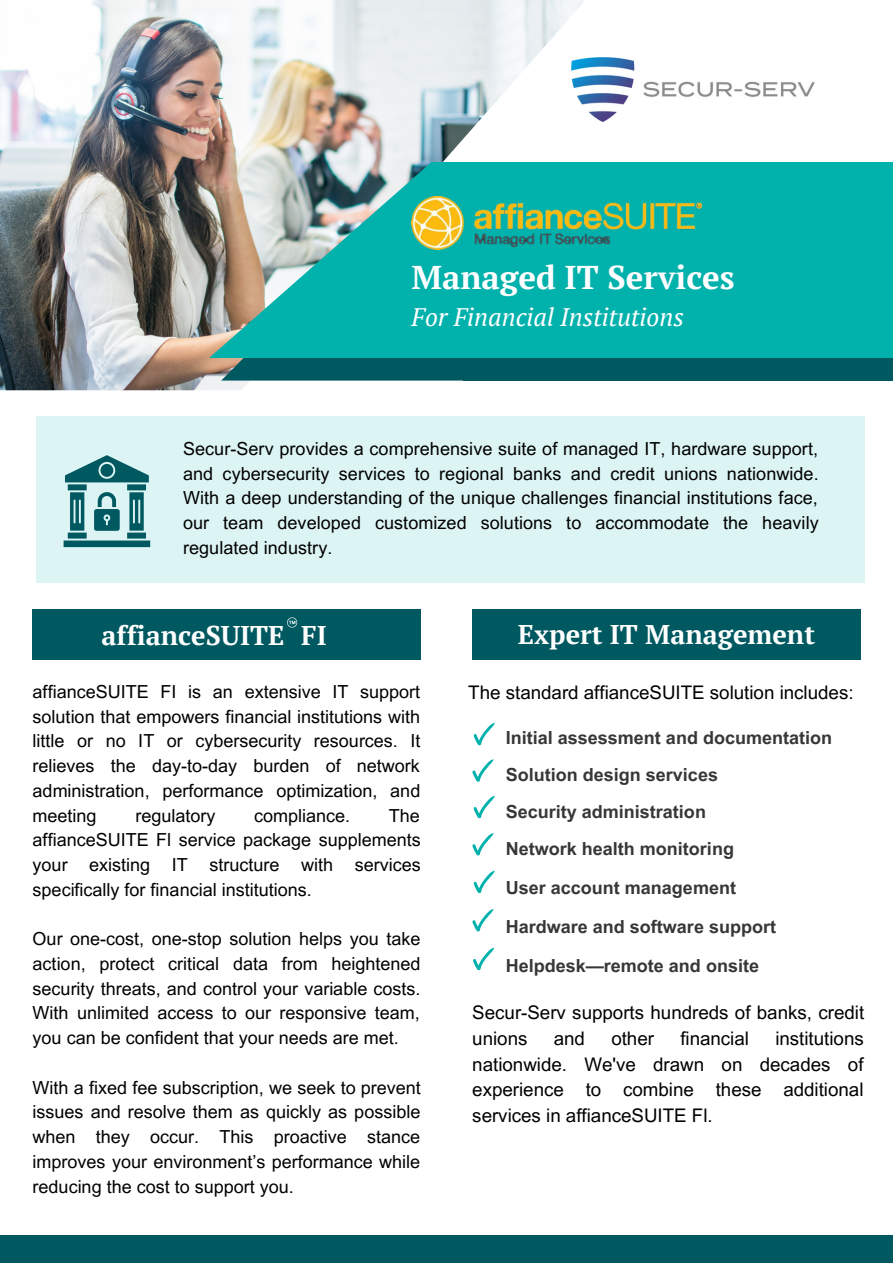
<style>
.page{position:relative;width:893px;height:1264px;background:#fff}
.page>*{position:absolute;margin:0;border:0;box-sizing:border-box;transform-origin:0 0}
.t1{font:700 32.85px "PT Serif";color:#fff}
.t2{font:700 27px "PT Serif";color:#fff}
.t3{font:italic 25.2px "PT Serif";color:#fff}
.t4{font:18.75px/25.8px "Arial MT Pro";color:#000}
.t5{font:18px/24.8px "Arial MT Pro";color:#000;text-align:justify}
.t6{font:700 18px "Arial MT Pro";color:#373737}
</style>
<div class="page">
<img style="left:0;top:0;width:259px;height:390px">
<svg style="left:259px;top:0;width:355px;height:381px"></svg>
<div style="left:462px;top:162px;width:430px;height:218px;background:#005961"></div>
<div style="left:221px;top:358px;width:241px;height:22px;background:#005961"></div>
<div style="left:431px;top:162px;width:461px;height:196px;background:#00b1ac"></div>
<img style="left:209px;top:162px;width:237px;height:196px">
<div style="left:472px;top:609px;width:388px;height:51px;background:#005961"></div>
<div style="left:0;top:1235px;width:892px;height:27px;background:#005961"></div>
<img style="left:571px;top:58px;width:243px;height:64px">
<img style="left:411px;top:197px;width:290px;height:53px">
<div style="left:36px;top:417px;width:828px;height:165px;background:#dcf4f3"></div>
<svg style="left:473px;top:723px;width:22px;height:22px"></svg>
<svg style="left:64px;top:455px;width:86px;height:92px"></svg>
<div style="left:33px;top:609px;width:388px;height:51px;background:#005961"></div>
<svg style="left:472px;top:759px;width:21px;height:22px"></svg>
<svg style="left:473px;top:795px;width:22px;height:23px"></svg>
<svg style="left:472px;top:833px;width:21px;height:22px"></svg>
<svg style="left:473px;top:870px;width:22px;height:23px"></svg>
<svg style="left:472px;top:909px;width:21px;height:22px"></svg>
<svg style="left:473px;top:947px;width:21px;height:23px"></svg>
<svg style="left:287px;top:617px;width:10px;height:10px"></svg>
<p class="t1" style="left:411px;top:255px;width:325px">Managed IT Services</p>
<p class="t3" style="left:411px;top:300px;width:274px">For Financial Institutions</p>
<p class="t5" style="left:183px;top:438px;width:637px">Secur-Serv provides a comprehensive suite of managed IT, hardware support, and cybersecurity services to regional banks and credit unions nationwide.<br>With a deep understanding of the unique challenges financial institutions face, our team developed customized solutions to accommodate the heavily regulated industry.</p>
<p class="t2" style="left:102px;top:617px;width:184px">affianceSUITE</p>
<p class="t2" style="left:301px;top:617px;width:27px">FI</p>
<p class="t5" style="left:33px;top:681px;width:389px">affianceSUITE FI is an extensive IT support solution that empowers financial institutions with little or no IT or cybersecurity resources. It relieves the day-to-day burden of network administration, performance optimization, and meeting</p>
<p class="t5" style="left:33px;top:805px;width:390px;text-indent:356px">The affianceSUITE Fl service package supplements your existing IT structure with services specifically for financial institutions.</p>
<p class="t5" style="left:33px;top:928px;width:389px">Our one-cost, one-stop solution helps you take action, protect critical data from heightened security threats, and control your variable costs.<br>With unlimited access to our responsive team, you can be confident that your needs are met.</p>
<p class="t5" style="left:33px;top:1077px;width:390px">With a fixed fee subscription, we seek to prevent issues and resolve them as quickly as possible when they occur. This proactive stance improves your environment’s performance while reducing the cost to support you.</p>
<p class="t5" style="left:135px;top:805px;width:81px">regulatory</p>
<p class="t5" style="left:254px;top:805px;width:97px">compliance.</p>
<p class="t2" style="left:518px;top:615px;width:299px">Expert IT Management</p>
<p class="t4" style="left:468px;top:681px;width:387px">The standard affianceSUITE solution includes:</p>
<p class="t6" style="left:505px;top:730px;width:328px">Initial assessment and documentation</p>
<p class="t6" style="left:505px;top:767px;width:214px">Solution design services</p>
<p class="t6" style="left:505px;top:804px;width:202px">Security administration</p>
<p class="t6" style="left:505px;top:842px;width:230px">Network health monitoring</p>
<p class="t6" style="left:505px;top:880px;width:232px">User account management</p>
<p class="t6" style="left:505px;top:919px;width:272px">Hardware and software support</p>
<p class="t6" style="left:505px;top:958px;width:255px">Helpdesk—remote and onsite</p>
<p class="t4" style="left:472px;top:1001px;width:393px">Secur-Serv supports hundreds of banks, credit unions</p>
<p class="t4" style="left:553px;top:1027px;width:33px">and</p>
<p class="t4" style="left:611px;top:1027px;width:44px">other</p>
<p class="t4" style="left:680px;top:1027px;width:70px">financial</p>
<p class="t4" style="left:472px;top:1027px;width:393px;text-align:justify;text-indent:303px">institutions nationwide. We've drawn on decades of experience to combine these additional services in affianceSUITE Fl.</p>
</div>
